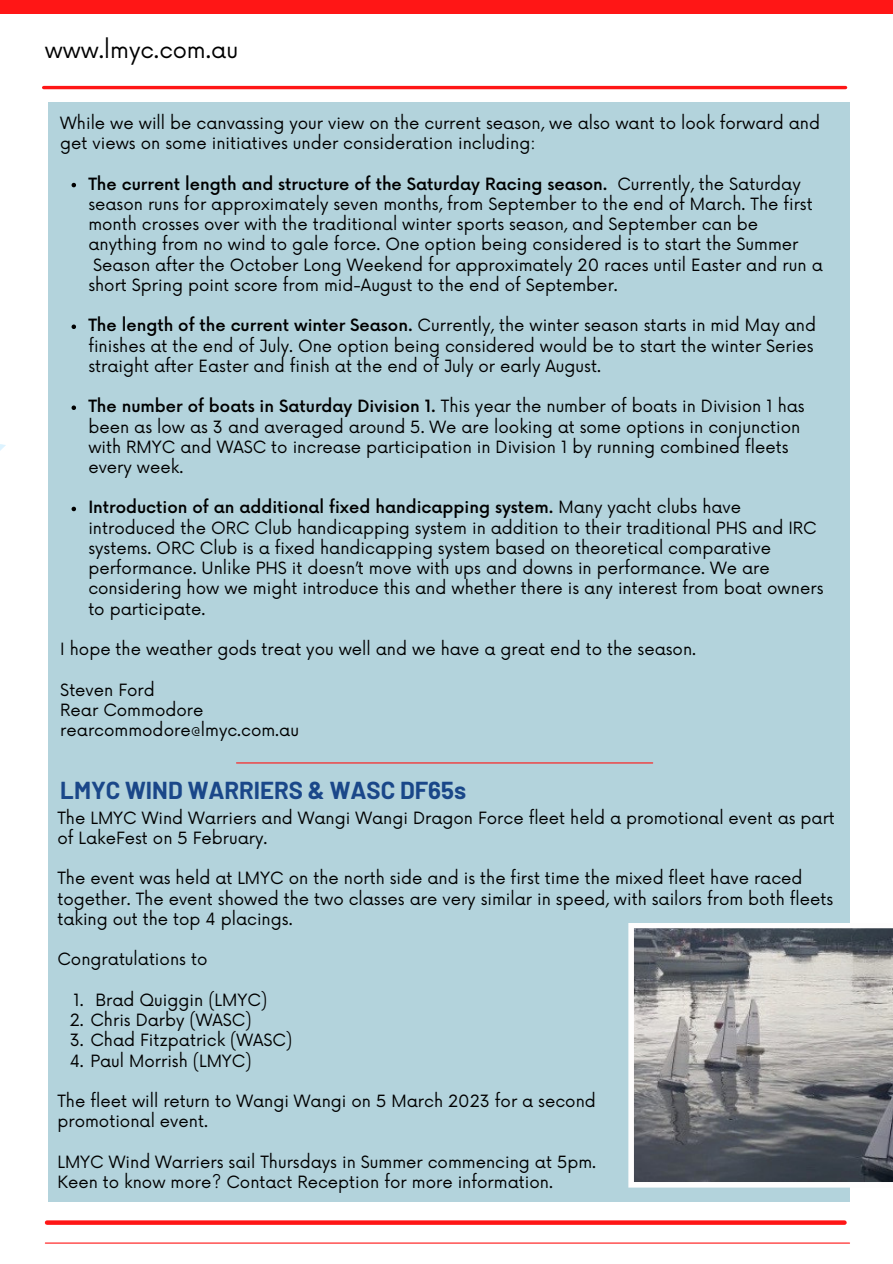
<style>
.page{position:relative;width:893px;height:1264px;background:#fff}
.page>*{position:absolute;margin:0;border:0;box-sizing:border-box;transform-origin:0 0}
.t1{font:700 24px "Barlow";color:#1a4789}
.t2{font:22.5px "Now";color:#000}
.t3{font:16.5px/20.2px "Now";color:#000}
.t4{font:500 16.5px "Now";color:#000}
.s1{font-weight:400}
.s2{font-weight:500}
</style>
<div class="page">
<div style="left:0;top:0;width:892px;height:14px;background:#ff1616"></div>
<hr style="left:44px;top:86px;width:801px;height:3px;background:#ff1616">
<svg style="left:47px;top:1220px;width:797px;height:4px;background:#ff2b2b"></svg>
<hr style="left:45px;top:1242px;width:804px;height:1px;background:#ff1616">
<div style="left:48px;top:102px;width:801px;height:1100px;background:#b3d3dc"></div>
<img style="left:0;top:444px;width:6px;height:7px">
<hr style="left:236px;top:762px;width:416px;height:1px;background:#ff1616">
<svg style="left:628px;top:922px;width:264px;height:265px;background:#8d8e90"></svg>
<svg style="left:72px;top:183px;width:4px;height:4px"></svg>
<svg style="left:72px;top:324px;width:4px;height:5px"></svg>
<svg style="left:72px;top:405px;width:4px;height:5px"></svg>
<svg style="left:72px;top:506px;width:4px;height:5px"></svg>
<h2 class="t2" style="left:45px;top:37px;width:195px">www.lmyc.com.au</h2>
<p class="t3" style="left:60px;top:114px;width:761px">While we will be canvassing your view on the current season, we also want to look forward and get views on some initiatives under consideration including:</p>
<p class="t4" style="left:88px;top:175px;width:714px">The current length and structure of the Saturday Racing season. <span class="s1">Currently, the Saturday</span></p>
<p class="t3" style="left:88px;top:194px;width:725px">season runs for approximately seven months, from September to the end of March. The first</p>
<p class="t3" style="left:88px;top:215px;width:671px">month crosses over with the traditional winter sports season, and September can be</p>
<p class="t3" style="left:88px;top:235px;width:711px">anything from no wind to gale force. One option being considered is to start the Summer</p>
<p class="t3" style="left:93px;top:255px;width:731px">Season after the October Long Weekend for approximately 20 races until Easter and run a</p>
<p class="t3" style="left:88px;top:275px;width:531px">short Spring point score from mid-August to the end of September.</p>
<p class="t3" style="left:88px;top:316px;width:729px"><span class="s2">The length of the current winter Season.</span> Currently, the winter season starts in mid May and finishes at the end of July. One option being considered would be to start the winter Series straight after Easter and finish at the end of July or early August.</p>
<p class="t3" style="left:88px;top:397px;width:718px"><span class="s2">The number of boats in Saturday Division 1.</span> This year the number of boats in Division 1 has been as low as 3 and averaged around 5. We are looking at some options in conjunction with RMYC and WASC to increase participation in Division 1 by running combined fleets every week.</p>
<p class="t3" style="left:88px;top:498px;width:736px"><span class="s2">Introduction of an additional fixed handicapping system.</span> Many yacht clubs have introduced the ORC Club handicapping system in addition to their traditional PHS and IRC systems. ORC Club is a fixed handicapping system based on theoretical comparative performance. Unlike PHS it doesn’t move with ups and downs in performance. We are considering how we might introduce this and whether there is any interest from boat owners to participate.</p>
<p class="t3" style="left:60px;top:640px;width:637px">I hope the weather gods treat you well and we have a great end to the season.</p>
<p class="t3" style="left:60px;top:680px;width:240px">Steven Ford<br>Rear Commodore rearcommodore@lmyc.com.au</p>
<h1 class="t1" style="left:60px;top:774px;width:407px">LMYC WIND WARRIERS &amp; WASC DF65s</h1>
<p class="t3" style="left:57px;top:808px;width:779px">The LMYC Wind Warriers and Wangi Wangi Dragon Force fleet held a promotional event as part of LakeFest on 5 February.</p>
<p class="t3" style="left:57px;top:869px;width:777px">The event was held at LMYC on the north side and is the first time the mixed fleet have raced together. The event showed the two classes are very similar in speed, with sailors from both fleets taking out the top 4 placings.</p>
<p class="t3" style="left:57px;top:950px;width:151px">Congratulations to</p>
<p class="t3" style="left:74px;top:990px;width:12px">1.</p>
<p class="t3" style="left:95px;top:990px;width:173px">Brad Quiggin (LMYC)</p>
<p class="t3" style="left:70px;top:1010px;width:183px">2. Chris Darby (WASC)</p>
<p class="t3" style="left:70px;top:1031px;width:224px">3. Chad Fitzpatrick (WASC)</p>
<p class="t3" style="left:70px;top:1051px;width:183px">4. Paul Morrish (LMYC)</p>
<p class="t3" style="left:57px;top:1091px;width:540px">The fleet will return to Wangi Wangi on 5 March 2023 for a second promotional event.</p>
<p class="t3" style="left:57px;top:1152px;width:540px">LMYC Wind Warriers sail Thursdays in Summer commencing at 5pm.<br>Keen to know more? Contact Reception for more information.</p>
</div>
